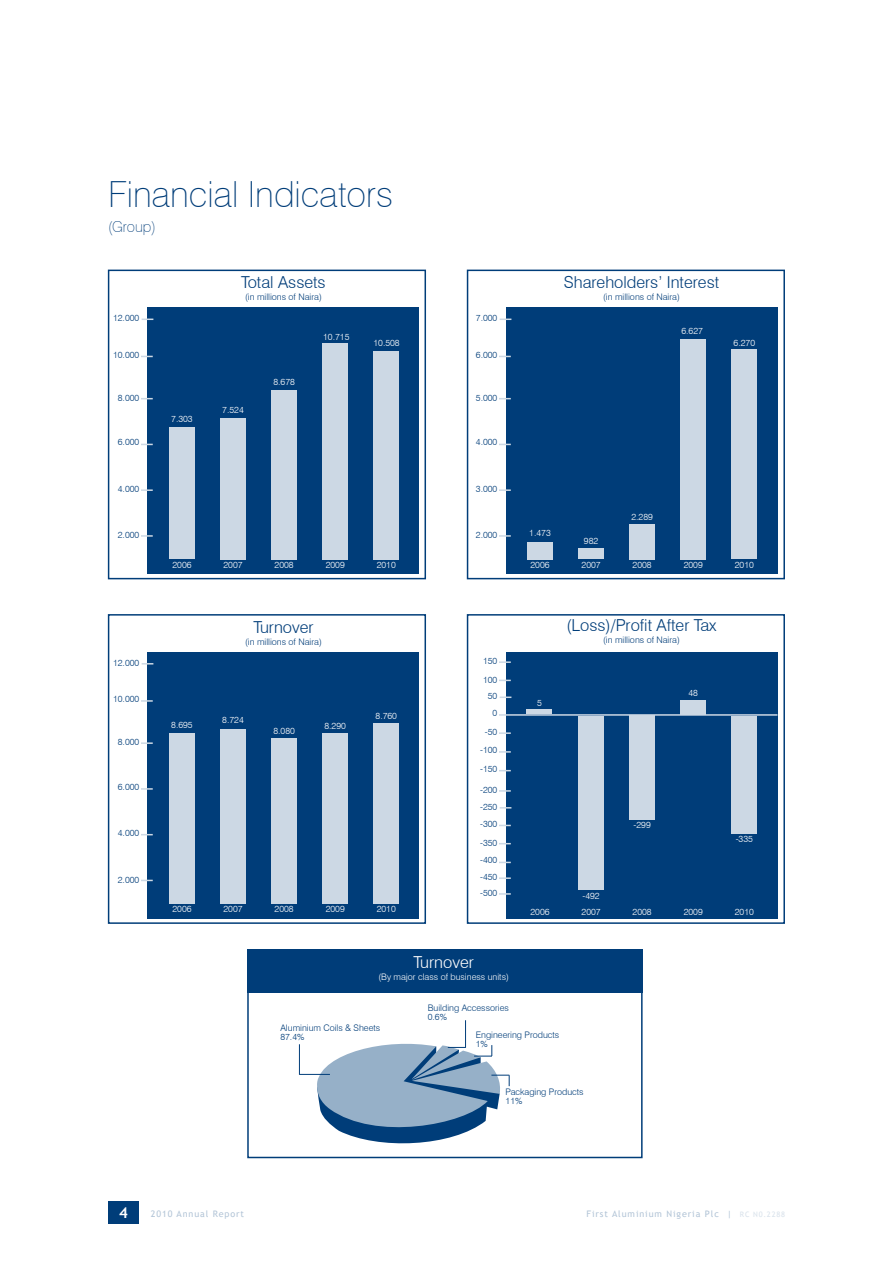
<style>
.page{position:relative;width:893px;height:1263px;background:#fff}
.page>*{position:absolute;margin:0;border:0;box-sizing:border-box;transform-origin:0 0}
.t1{font:100 36px "Swiss 721 BT";color:#003d79}
.t2{font:300 16.5px "Swiss 721 BT";color:#003d79}
.t3{font:300 16.5px "Swiss 721 BT";color:#fff}
.t4{font:100 15px "Swiss 721 BT";color:#003d79}
.t5{font:700 15px "Trebuchet MS";color:#fff}
.t6{font:300 9px/9px "Swiss 721 BT";color:#003d79}
.t7{font:300 9px "Swiss 721 BT";color:#fff}
.t8{font:9px "Trebuchet MS";letter-spacing:.1em;color:#b3c5d7}
.s1{font-size:7.5px;color:#d9e2eb}
</style>
<div class="page">
<div style="left:108px;top:1202px;width:31px;height:22px;background:#003d79"></div>
<div style="left:247px;top:949px;width:396px;height:43px;background:#003d79"></div>
<div style="left:148px;top:308px;width:271px;height:266px;background:#003d79"></div>
<div style="left:148px;top:652px;width:271px;height:267px;background:#003d79"></div>
<div style="left:169px;top:428px;width:25px;height:131px;background:#ccd8e4"></div>
<div style="left:169px;top:733px;width:25px;height:171px;background:#ccd8e4"></div>
<div style="left:220px;top:418px;width:26px;height:141px;background:#ccd8e4"></div>
<div style="left:220px;top:729px;width:26px;height:175px;background:#ccd8e4"></div>
<div style="left:272px;top:390px;width:25px;height:169px;background:#ccd8e4"></div>
<div style="left:272px;top:738px;width:25px;height:166px;background:#ccd8e4"></div>
<div style="left:323px;top:343px;width:25px;height:216px;background:#ccd8e4"></div>
<div style="left:323px;top:733px;width:25px;height:171px;background:#ccd8e4"></div>
<div style="left:374px;top:351px;width:25px;height:208px;background:#ccd8e4"></div>
<div style="left:374px;top:723px;width:25px;height:181px;background:#ccd8e4"></div>
<svg style="left:141px;top:535px;width:12px;height:2px"></svg>
<svg style="left:141px;top:880px;width:12px;height:1px"></svg>
<svg style="left:141px;top:489px;width:12px;height:2px"></svg>
<svg style="left:141px;top:834px;width:12px;height:1px"></svg>
<svg style="left:141px;top:444px;width:12px;height:1px"></svg>
<svg style="left:141px;top:788px;width:12px;height:2px"></svg>
<svg style="left:141px;top:398px;width:12px;height:1px"></svg>
<svg style="left:141px;top:742px;width:12px;height:2px"></svg>
<svg style="left:141px;top:356px;width:12px;height:1px"></svg>
<svg style="left:141px;top:700px;width:12px;height:2px"></svg>
<div style="left:108px;top:270px;width:318px;height:309px;border:2px solid #003d79"></div>
<div style="left:108px;top:614px;width:318px;height:310px;border:2px solid #003d79"></div>
<div style="left:247px;top:949px;width:396px;height:209px;border:2px solid #003d79"></div>
<div style="left:467px;top:270px;width:318px;height:309px;border:2px solid #003d79"></div>
<div style="left:467px;top:614px;width:318px;height:310px;border:2px solid #003d79"></div>
<div style="left:506px;top:308px;width:271px;height:266px;background:#003d79"></div>
<div style="left:506px;top:652px;width:271px;height:267px;background:#003d79"></div>
<div style="left:527px;top:542px;width:25px;height:17px;background:#ccd8e4"></div>
<hr style="left:527px;top:710px;width:25px;height:4px;background:#ccd8e4">
<div style="left:578px;top:548px;width:26px;height:11px;background:#ccd8e4"></div>
<div style="left:578px;top:716px;width:26px;height:173px;background:#ccd8e4"></div>
<div style="left:630px;top:524px;width:25px;height:35px;background:#ccd8e4"></div>
<div style="left:630px;top:716px;width:25px;height:104px;background:#ccd8e4"></div>
<div style="left:681px;top:339px;width:25px;height:220px;background:#ccd8e4"></div>
<div style="left:681px;top:700px;width:25px;height:14px;background:#ccd8e4"></div>
<div style="left:732px;top:350px;width:25px;height:209px;background:#ccd8e4"></div>
<div style="left:732px;top:716px;width:25px;height:118px;background:#ccd8e4"></div>
<svg style="left:499px;top:535px;width:12px;height:2px"></svg>
<svg style="left:499px;top:893px;width:12px;height:2px"></svg>
<svg style="left:499px;top:790px;width:12px;height:2px"></svg>
<svg style="left:499px;top:489px;width:12px;height:2px"></svg>
<svg style="left:499px;top:877px;width:12px;height:2px"></svg>
<svg style="left:499px;top:770px;width:12px;height:1px"></svg>
<svg style="left:499px;top:444px;width:12px;height:1px"></svg>
<svg style="left:499px;top:862px;width:12px;height:1px"></svg>
<svg style="left:499px;top:751px;width:12px;height:2px"></svg>
<svg style="left:499px;top:398px;width:12px;height:1px"></svg>
<svg style="left:499px;top:843px;width:12px;height:1px"></svg>
<svg style="left:499px;top:732px;width:12px;height:2px"></svg>
<svg style="left:499px;top:680px;width:12px;height:1px"></svg>
<svg style="left:499px;top:356px;width:12px;height:1px"></svg>
<svg style="left:499px;top:825px;width:12px;height:1px"></svg>
<hr style="left:499px;top:714px;width:278px;height:2px;background:#ccd8e4">
<svg style="left:499px;top:661px;width:12px;height:2px"></svg>
<svg style="left:500px;top:696px;width:11px;height:2px"></svg>
<hr style="left:299px;top:1044px;width:1px;height:31px;background:#003d79">
<hr style="left:299px;top:1074px;width:31px;height:1px;background:#003d79">
<svg style="left:316px;top:1020px;width:194px;height:123px"></svg>
<h1 class="t1" style="left:108px;top:172px;width:286px">Financial Indicators</h1>
<h3 class="t4" style="left:108px;top:218px;width:49px">(Group)</h3>
<h2 class="t2" style="left:241px;top:272px;width:86px">Total Assets</h2>
<p class="t6" style="left:245px;top:292px;width:78px">(in millions of Naira)</p>
<h2 class="t2" style="left:564px;top:272px;width:157px">Shareholders’ Interest</h2>
<p class="t6" style="left:603px;top:292px;width:78px">(in millions of Naira)</p>
<p class="t6" style="left:113px;top:314px;width:28px">12.000</p>
<p class="t6" style="left:476px;top:314px;width:23px">7.000</p>
<p class="t7" style="left:323px;top:331px;width:28px">10.715</p>
<p class="t7" style="left:373px;top:337px;width:28px">10.508</p>
<p class="t7" style="left:681px;top:325px;width:23px">6.627</p>
<p class="t7" style="left:734px;top:337px;width:23px">6.270</p>
<p class="t6" style="left:113px;top:350px;width:28px">10.000</p>
<p class="t6" style="left:476px;top:350px;width:23px">6.000</p>
<p class="t7" style="left:273px;top:376px;width:23px">8.678</p>
<p class="t6" style="left:118px;top:393px;width:23px">8.000</p>
<p class="t6" style="left:476px;top:393px;width:23px">5.000</p>
<p class="t7" style="left:222px;top:404px;width:23px">7.524</p>
<p class="t7" style="left:171px;top:413px;width:23px">7.303</p>
<p class="t6" style="left:118px;top:437px;width:23px">6.000</p>
<p class="t6" style="left:476px;top:437px;width:23px">4.000</p>
<p class="t6" style="left:118px;top:484px;width:23px">4.000</p>
<p class="t6" style="left:476px;top:484px;width:23px">3.000</p>
<p class="t7" style="left:631px;top:511px;width:23px">2.289</p>
<p class="t6" style="left:118px;top:530px;width:23px">2.000</p>
<p class="t6" style="left:476px;top:530px;width:23px">2.000</p>
<p class="t7" style="left:529px;top:527px;width:23px">1.473</p>
<p class="t7" style="left:584px;top:535px;width:16px">982</p>
<p class="t7" style="left:172px;top:559px;width:21px">2006</p>
<p class="t7" style="left:223px;top:559px;width:21px">2007</p>
<p class="t7" style="left:275px;top:559px;width:21px">2008</p>
<p class="t7" style="left:326px;top:559px;width:21px">2009</p>
<p class="t7" style="left:377px;top:559px;width:21px">2010</p>
<p class="t7" style="left:530px;top:559px;width:21px">2006</p>
<p class="t7" style="left:582px;top:559px;width:21px">2007</p>
<p class="t7" style="left:633px;top:559px;width:21px">2008</p>
<p class="t7" style="left:684px;top:559px;width:21px">2009</p>
<p class="t7" style="left:735px;top:559px;width:21px">2010</p>
<h2 class="t2" style="left:253px;top:617px;width:62px">Turnover</h2>
<p class="t6" style="left:245px;top:637px;width:78px">(in millions of Naira)</p>
<h2 class="t2" style="left:566px;top:615px;width:152px">(Loss)/Profit After Tax</h2>
<p class="t6" style="left:603px;top:635px;width:78px">(in millions of Naira)</p>
<p class="t6" style="left:113px;top:658px;width:28px">12.000</p>
<p class="t6" style="left:483px;top:656px;width:16px">150</p>
<p class="t6" style="left:483px;top:675px;width:16px">100</p>
<p class="t6" style="left:113px;top:695px;width:28px">10.000</p>
<p class="t6" style="left:488px;top:692px;width:11px">50</p>
<p class="t7" style="left:537px;top:697px;width:6px">5</p>
<p class="t7" style="left:688px;top:687px;width:11px">48</p>
<p class="t7" style="left:171px;top:719px;width:23px">8.695</p>
<p class="t7" style="left:222px;top:714px;width:23px">8.724</p>
<p class="t7" style="left:273px;top:725px;width:23px">8.080</p>
<p class="t7" style="left:324px;top:720px;width:23px">8.290</p>
<p class="t7" style="left:376px;top:710px;width:23px">8.760</p>
<p class="t6" style="left:493px;top:709px;width:6px">0</p>
<p class="t6" style="left:485px;top:727px;width:14px">-50</p>
<p class="t6" style="left:118px;top:738px;width:23px">8.000</p>
<p class="t6" style="left:480px;top:745px;width:19px">-100</p>
<p class="t6" style="left:480px;top:764px;width:19px">-150</p>
<p class="t6" style="left:118px;top:782px;width:23px">6.000</p>
<p class="t6" style="left:480px;top:785px;width:19px">-200</p>
<p class="t6" style="left:480px;top:802px;width:19px">-250</p>
<p class="t6" style="left:118px;top:828px;width:23px">4.000</p>
<p class="t6" style="left:480px;top:819px;width:19px">-300</p>
<p class="t6" style="left:480px;top:838px;width:19px">-350</p>
<p class="t7" style="left:633px;top:819px;width:19px">-299</p>
<p class="t7" style="left:736px;top:833px;width:19px">-335</p>
<p class="t6" style="left:480px;top:855px;width:19px">-400</p>
<p class="t6" style="left:118px;top:875px;width:23px">2.000</p>
<p class="t6" style="left:480px;top:872px;width:19px">-450</p>
<p class="t6" style="left:480px;top:888px;width:19px">-500</p>
<p class="t7" style="left:582px;top:890px;width:19px">-492</p>
<p class="t7" style="left:172px;top:903px;width:21px">2006</p>
<p class="t7" style="left:223px;top:903px;width:21px">2007</p>
<p class="t7" style="left:275px;top:903px;width:21px">2008</p>
<p class="t7" style="left:326px;top:903px;width:21px">2009</p>
<p class="t7" style="left:377px;top:903px;width:21px">2010</p>
<p class="t7" style="left:530px;top:906px;width:21px">2006</p>
<p class="t7" style="left:582px;top:906px;width:21px">2007</p>
<p class="t7" style="left:633px;top:906px;width:21px">2008</p>
<p class="t7" style="left:684px;top:906px;width:21px">2009</p>
<p class="t7" style="left:735px;top:906px;width:21px">2010</p>
<h2 class="t3" style="left:414px;top:952px;width:62px">Turnover</h2>
<p class="t7" style="left:378px;top:971px;width:132px">(By major class of business units)</p>
<p class="t6" style="left:280px;top:1023px;width:101px">Aluminium Coils &amp; Sheets<br>87.4%</p>
<p class="t6" style="left:428px;top:1003px;width:83px">Building Accessories<br>0.6%</p>
<p class="t6" style="left:476px;top:1030px;width:85px">Engineering Products<br>1%</p>
<p class="t6" style="left:506px;top:1087px;width:80px">Packaging Products<br>11%</p>
<h3 class="t5" style="left:119px;top:1203px;width:10px">4</h3>
<p class="t8" style="left:151px;top:1208px;width:95px">2010 Annual Report</p>
<p class="t8" style="left:586px;top:1208px;width:200px">First Aluminium Nigeria Plc | <span class="s1">RC N0.2288</span></p>
</div>
